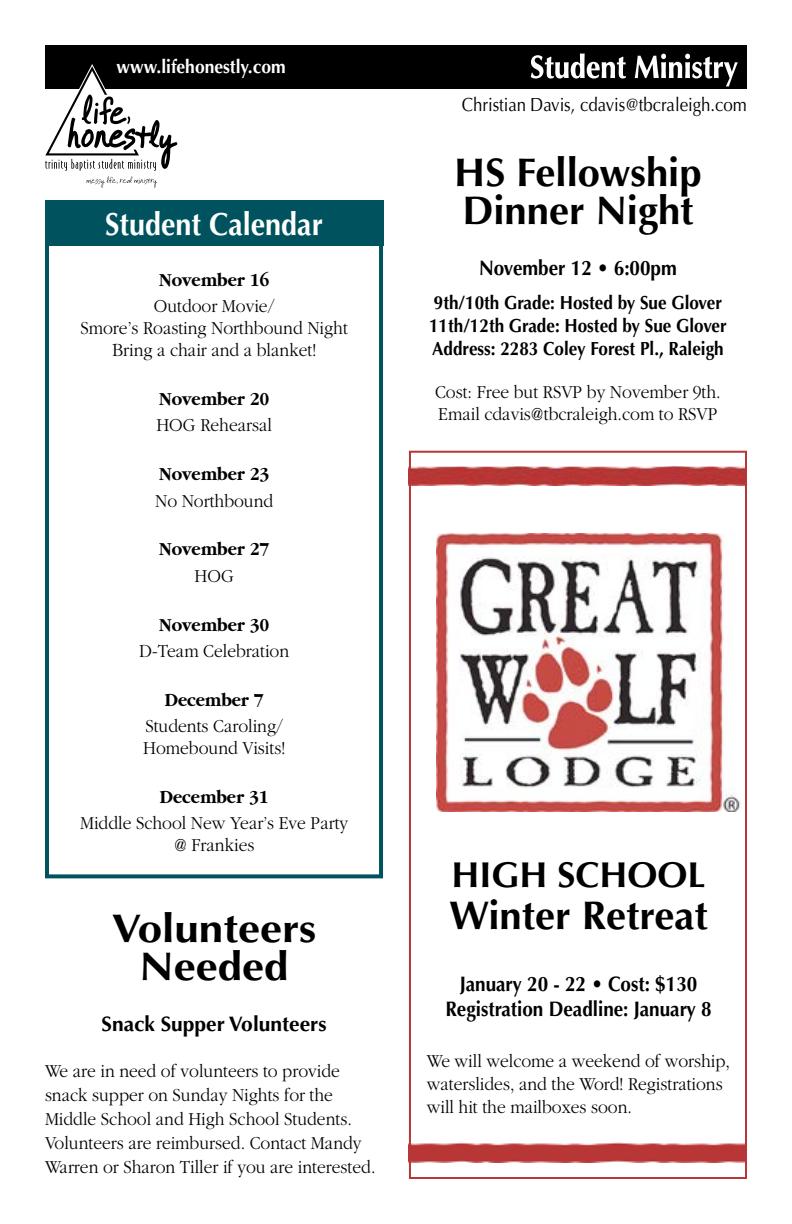
<style>
.page{position:relative;width:792px;height:1224px;background:#fff}
.page>*{position:absolute;margin:0;border:0;box-sizing:border-box;transform-origin:0 0}
.t1{font:700 40px/38px "Optima";color:#000}
.t2{font:700 40px/38px "Optima";color:#000;text-align:center;scale:1.1 1}
.t3{font:700 36px "Optima";color:#000}
.t4{font:700 32px "Optima";color:#fff;scale:.9 1}
.t5{font:700 21px/25.2px "Optima";color:#000;text-align:center;scale:.9 1}
.t6{font:700 21px "Optima";color:#000}
.t7{font:300 19px/22px "Garamond";color:#000;scale:.92 1}
.t8{font:700 19px/22.8px "Optima";color:#000;scale:.9 1}
.t9{font:700 19px "Garamond";color:#000;scale:.92 1}
.t10{font:19px "Optima";letter-spacing:-.005em;color:#000;scale:.89 1}
.t11{font:700 19px "Optima";color:#fff;scale:.92 1}
</style>
<div class="page">
<div style="left:45px;top:45px;width:702px;height:43px;background:#000"></div>
<svg style="left:531px;top:53px;width:95px;height:26px"></svg>
<svg style="left:635px;top:54px;width:103px;height:33px"></svg>
<img style="left:412px;top:467px;width:332px;height:19px">
<img style="left:412px;top:1142px;width:332px;height:20px">
<svg style="left:45px;top:64px;width:132px;height:124px"></svg>
<div style="left:45px;top:200px;width:338px;height:46px;background:#00535e"></div>
<div style="left:45px;top:200px;width:338px;height:678px;border:4px solid #00535e"></div>
<div style="left:409px;top:451px;width:338px;height:728px;border:2px solid #b83636"></div>
<img style="left:436px;top:534px;width:304px;height:277px">
<p class="t11" style="left:117px;top:56px;width:185px">www.lifehonestly.com</p>
<h3 class="t4" style="left:105px;top:205px;width:243px">Student Calendar</h3>
<p class="t9" style="left:159px;top:269px;width:121px">November 16</p>
<p class="t7" style="left:80px;top:296px;width:292px;text-align:center">Outdoor Movie/<br>Smore’s Roasting Northbound Night<br>Bring a chair and a blanket!</p>
<p class="t9" style="left:159px;top:389px;width:121px">November 20</p>
<p class="t7" style="left:156px;top:415px;width:127px">HOG Rehearsal</p>
<p class="t9" style="left:159px;top:464px;width:121px">November 23</p>
<p class="t7" style="left:155px;top:490px;width:130px">No Northbound</p>
<p class="t9" style="left:159px;top:539px;width:121px">November 27</p>
<p class="t7" style="left:194px;top:565px;width:44px">HOG</p>
<p class="t9" style="left:159px;top:614px;width:121px">November 30</p>
<p class="t7" style="left:139px;top:640px;width:165px">D-Team Celebration</p>
<p class="t9" style="left:165px;top:689px;width:109px">December 7</p>
<p class="t7" style="left:143px;top:715px;width:156px">Students Caroling/<br>Homebound Visits!</p>
<p class="t9" style="left:160px;top:786px;width:120px">December 31</p>
<p class="t7" style="left:80px;top:812px;width:293px;text-align:center">Middle School New Year’s Eve Party @ Frankies</p>
<h1 class="t2" style="left:112px;top:910px;width:188px">Volunteers<br>Needed</h1>
<p class="t6" style="left:102px;top:1012px;width:227px">Snack Supper Volunteers</p>
<p class="t7" style="left:45px;top:1059px;width:361px;line-height:24px">We are in need of volunteers to provide snack supper on Sunday Nights for the Middle School and High School Students.<br>Volunteers are reimbursed. Contact Mandy Warren or Sharon Tiller if you are interested.</p>
<p class="t10" style="left:462px;top:94px;width:322px">Christian Davis, cdavis@tbcraleigh.com</p>
<h1 class="t1" style="left:454px;top:154px;width:249px">HS Fellowship<br>Dinner Night</h1>
<p class="t5" style="left:479px;top:255px;width:221px">November 12 • 6:00pm</p>
<p class="t8" style="left:429px;top:292px;width:332px">9th/10th Grade: Hosted by Sue Glover<br>11th/12th Grade: Hosted by Sue Glover<br>Address: 2283 Coley Forest Pl., Raleigh</p>
<p class="t7" style="left:435px;top:382px;width:312px">Cost: Free but RSVP by November 9th.<br>Email cdavis@tbcraleigh.com to RSVP</p>
<h2 class="t3" style="left:452px;top:854px;width:256px">HIGH SCHOOL</h2>
<h1 class="t1" style="left:449px;top:897px;width:260px">Winter Retreat</h1>
<p class="t5" style="left:445px;top:971px;width:298px">January 20 - 22 • Cost: $130<br>Registration Deadline: January 8</p>
<p class="t7" style="left:427px;top:1050px;width:331px;line-height:22.8px">We will welcome a weekend of worship, waterslides, and the Word! Registrations will hit the mailboxes soon.</p>
</div>
